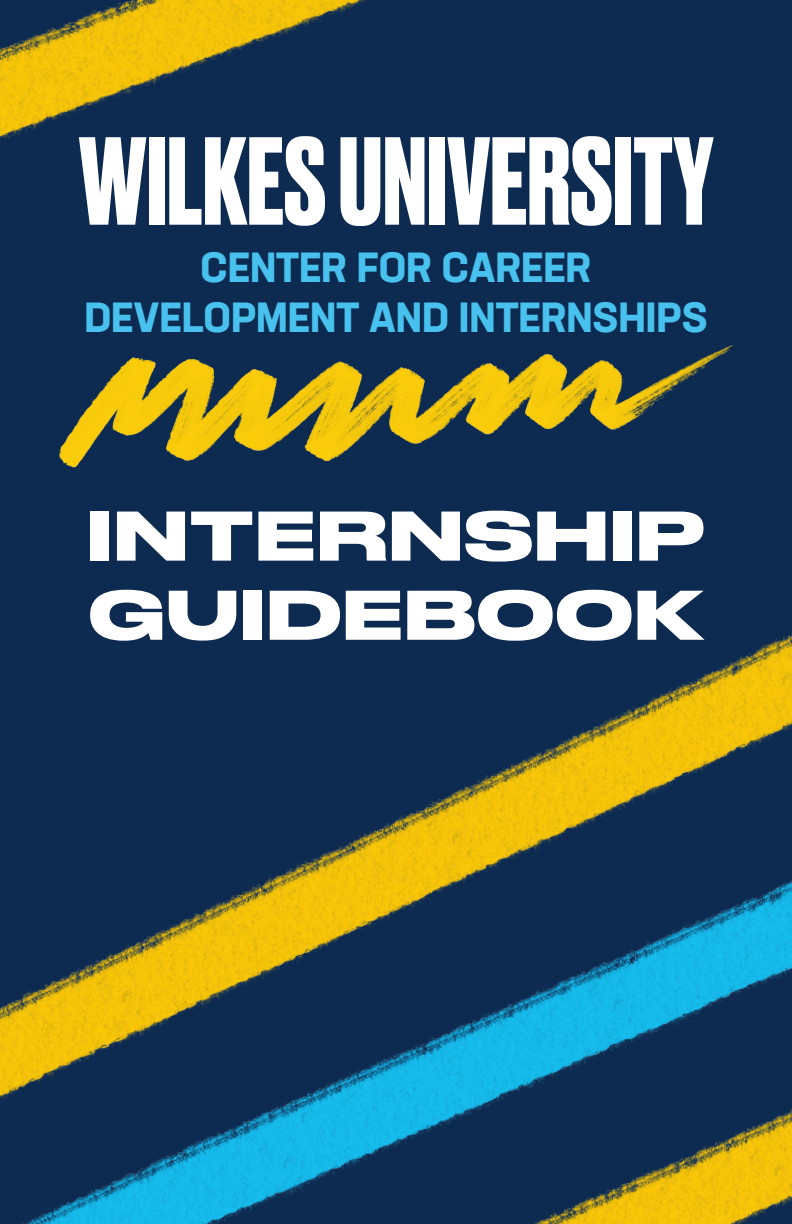
<style>
.page{position:relative;width:792px;height:1224px;background:#0d2b51}
.page>*{position:absolute;margin:0;border:0;box-sizing:border-box;transform-origin:0 0}
.t1{font:700 117.6px "Druk";color:#fff}
.t2{font:700 66px/79.2px "Druk Wide";letter-spacing:.02em;color:#fff}
.t3{font:700 41.6px/49.8px "Neusa Next Pro";color:#48c1ef;text-align:center}
</style>
<div class="page">
<svg style="left:0;top:1px;width:364px;height:138px"></svg>
<img style="left:0;top:634px;width:792px;height:590px">
<img style="left:59px;top:345px;width:674px;height:123px">
<h1 class="t1" style="left:79px;top:101px;width:636px">WILKES UNIVERSITY</h1>
<p class="t3" style="left:84px;top:242px;width:625px">CENTER FOR CAREER<br>DEVELOPMENT AND INTERNSHIPS</p>
<h2 class="t2" style="left:87px;top:491px;width:619px">INTERNSHIP<br>GUIDEBOOK</h2>
</div>
